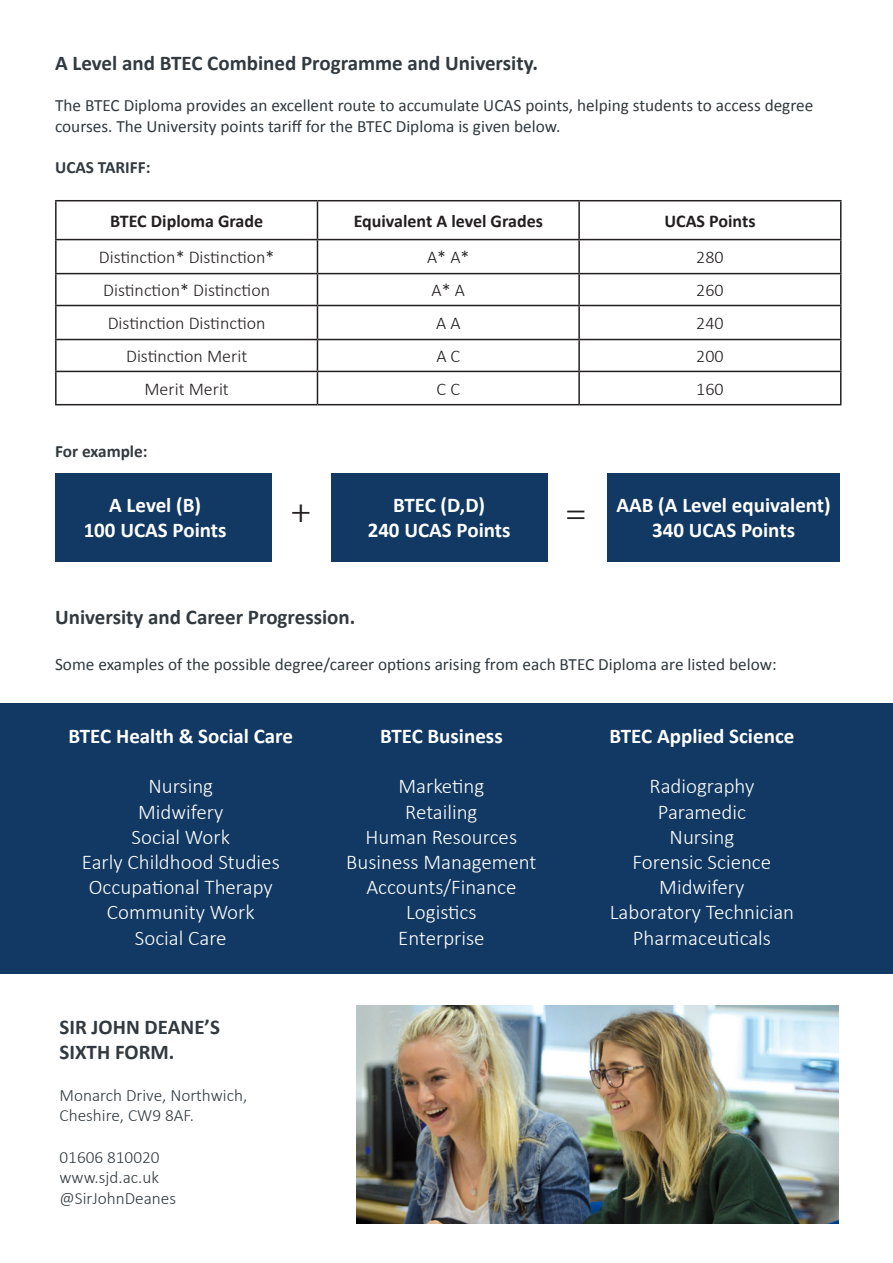
<style>
.page{position:relative;width:893px;height:1263px;background:#fff}
.page>*{position:absolute;margin:0;border:0;box-sizing:border-box;transform-origin:0 0}
.t1{font:36px "Minion Pro";color:#231f20}
.t2{font:300 21px/25.2px "Calibri";color:#fff;text-align:center}
.t3{font:700 21px/25.2px "Calibri";color:#fff;text-align:center}
.t4{font:700 21px/25.2px "Calibri";color:#323a3f}
.t5{font:300 18px "Calibri";color:#231f20}
.t6{font:700 18px "Calibri";color:#231f20}
.t7{font:17.25px/20.7px "Calibri";color:#323a3f}
.t8{font:300 17.25px/20.7px "Calibri";color:#323a3f}
.t9{font:700 17.25px "Calibri";color:#323a3f}
</style>
<div class="page">
<div style="left:0;top:704px;width:893px;height:270px;background:#113963"></div>
<hr style="left:55px;top:200px;width:262px;height:1px;background:#231f20">
<hr style="left:55px;top:201px;width:2px;height:38px;background:#231f20">
<hr style="left:317px;top:200px;width:262px;height:1px;background:#231f20">
<hr style="left:317px;top:201px;width:1px;height:38px;background:#231f20">
<hr style="left:579px;top:200px;width:262px;height:1px;background:#231f20">
<hr style="left:578px;top:201px;width:2px;height:38px;background:#231f20">
<hr style="left:840px;top:201px;width:1px;height:38px;background:#231f20">
<hr style="left:55px;top:239px;width:262px;height:1px;background:#231f20">
<hr style="left:55px;top:240px;width:2px;height:33px;background:#231f20">
<hr style="left:317px;top:239px;width:262px;height:1px;background:#231f20">
<hr style="left:317px;top:240px;width:1px;height:33px;background:#231f20">
<hr style="left:579px;top:239px;width:262px;height:1px;background:#231f20">
<hr style="left:578px;top:240px;width:2px;height:33px;background:#231f20">
<hr style="left:840px;top:240px;width:1px;height:33px;background:#231f20">
<hr style="left:55px;top:273px;width:262px;height:1px;background:#231f20">
<hr style="left:55px;top:274px;width:2px;height:31px;background:#231f20">
<hr style="left:317px;top:273px;width:262px;height:1px;background:#231f20">
<hr style="left:317px;top:274px;width:1px;height:31px;background:#231f20">
<hr style="left:579px;top:273px;width:262px;height:1px;background:#231f20">
<hr style="left:578px;top:274px;width:2px;height:31px;background:#231f20">
<hr style="left:840px;top:274px;width:1px;height:31px;background:#231f20">
<hr style="left:55px;top:305px;width:262px;height:1px;background:#231f20">
<hr style="left:55px;top:306px;width:2px;height:33px;background:#231f20">
<hr style="left:317px;top:305px;width:262px;height:1px;background:#231f20">
<hr style="left:317px;top:306px;width:1px;height:33px;background:#231f20">
<hr style="left:579px;top:305px;width:262px;height:1px;background:#231f20">
<hr style="left:578px;top:306px;width:2px;height:33px;background:#231f20">
<hr style="left:840px;top:306px;width:1px;height:33px;background:#231f20">
<hr style="left:55px;top:339px;width:262px;height:1px;background:#231f20">
<hr style="left:55px;top:340px;width:2px;height:31px;background:#231f20">
<hr style="left:317px;top:339px;width:262px;height:1px;background:#231f20">
<hr style="left:317px;top:340px;width:1px;height:31px;background:#231f20">
<hr style="left:579px;top:339px;width:262px;height:1px;background:#231f20">
<hr style="left:578px;top:340px;width:2px;height:31px;background:#231f20">
<hr style="left:840px;top:340px;width:1px;height:31px;background:#231f20">
<hr style="left:55px;top:371px;width:262px;height:1px;background:#231f20">
<hr style="left:55px;top:372px;width:2px;height:32px;background:#231f20">
<hr style="left:317px;top:371px;width:262px;height:1px;background:#231f20">
<hr style="left:317px;top:372px;width:1px;height:32px;background:#231f20">
<hr style="left:579px;top:371px;width:262px;height:1px;background:#231f20">
<hr style="left:578px;top:372px;width:2px;height:32px;background:#231f20">
<hr style="left:840px;top:372px;width:1px;height:32px;background:#231f20">
<hr style="left:55px;top:404px;width:262px;height:1px;background:#231f20">
<hr style="left:317px;top:404px;width:262px;height:1px;background:#231f20">
<hr style="left:579px;top:404px;width:262px;height:1px;background:#231f20">
<img style="left:356px;top:1006px;width:483px;height:218px">
<div style="left:55px;top:473px;width:216px;height:89px;background:#113963"></div>
<div style="left:331px;top:474px;width:216px;height:88px;background:#113963"></div>
<div style="left:607px;top:473px;width:233px;height:89px;background:#113963"></div>
<p class="t4" style="left:55px;top:50px;width:484px">A Level and BTEC Combined Programme and University.</p>
<p class="t7" style="left:55px;top:95px;width:760px">The BTEC Diploma provides an excellent route to accumulate UCAS points, helping students to access degree courses. The University points tariff for the BTEC Diploma is given below.</p>
<p class="t9" style="left:55px;top:157px;width:97px">UCAS TARIFF:</p>
<p class="t6" style="left:110px;top:209px;width:154px">BTEC Diploma Grade</p>
<p class="t6" style="left:354px;top:209px;width:191px">Equivalent A level Grades</p>
<p class="t6" style="left:664px;top:209px;width:93px">UCAS Points</p>
<p class="t5" style="left:99px;top:246px;width:177px">Distinction* Distinction*</p>
<p class="t5" style="left:427px;top:246px;width:44px">A* A*</p>
<p class="t5" style="left:696px;top:246px;width:29px">280</p>
<p class="t5" style="left:103px;top:279px;width:168px">Distinction* Distinction</p>
<p class="t5" style="left:432px;top:279px;width:35px">A* A</p>
<p class="t5" style="left:696px;top:279px;width:29px">260</p>
<p class="t5" style="left:108px;top:312px;width:159px">Distinction Distinction</p>
<p class="t5" style="left:436px;top:312px;width:26px">A A</p>
<p class="t5" style="left:696px;top:312px;width:29px">240</p>
<p class="t5" style="left:126px;top:345px;width:123px">Distinction Merit</p>
<p class="t5" style="left:436px;top:345px;width:25px">A C</p>
<p class="t5" style="left:696px;top:345px;width:29px">200</p>
<p class="t5" style="left:144px;top:378px;width:86px">Merit Merit</p>
<p class="t5" style="left:437px;top:378px;width:25px">C C</p>
<p class="t5" style="left:696px;top:378px;width:29px">160</p>
<p class="t9" style="left:55px;top:440px;width:94px">For example:</p>
<p class="t3" style="left:84px;top:492px;width:144px">A Level (B)<br>100 UCAS Points</p>
<p class="t3" style="left:616px;top:492px;width:216px">AAB (A Level equivalent)<br>340 UCAS Points</p>
<p class="t3" style="left:393px;top:492px;width:94px">BTEC (D,D)</p>
<p class="t3" style="left:368px;top:517px;width:144px">240 UCAS Points</p>
<p class="t1" style="left:291px;top:486px;width:22px">+</p>
<p class="t1" style="left:565px;top:488px;width:22px">=</p>
<p class="t4" style="left:55px;top:604px;width:302px">University and Career Progression.</p>
<p class="t7" style="left:55px;top:654px;width:723px">Some examples of the possible degree/career options arising from each BTEC Diploma are listed below:</p>
<p class="t3" style="left:69px;top:723px;width:226px">BTEC Health &amp; Social Care</p>
<p class="t2" style="left:138px;top:773px;width:87px">Nursing<br>Midwifery</p>
<p class="t2" style="left:132px;top:824px;width:100px">Social Work</p>
<p class="t2" style="left:82px;top:849px;width:199px">Early Childhood Studies</p>
<p class="t2" style="left:89px;top:874px;width:185px">Occupational Therapy</p>
<p class="t2" style="left:107px;top:899px;width:149px">Community Work</p>
<p class="t2" style="left:135px;top:925px;width:93px">Social Care</p>
<p class="t4" style="left:60px;top:1014px;width:162px">SIR JOHN DEANE’S<br>SIXTH FORM.</p>
<p class="t8" style="left:60px;top:1084px;width:189px">Monarch Drive, Northwich,<br>Cheshire, CW9 8AF.</p>
<p class="t8" style="left:60px;top:1146px;width:102px">01606 810020 www.sjd.ac.uk</p>
<p class="t8" style="left:60px;top:1188px;width:118px">@SirJohnDeanes</p>
<p class="t3" style="left:380px;top:723px;width:124px">BTEC Business</p>
<p class="t2" style="left:398px;top:773px;width:87px">Marketing</p>
<p class="t2" style="left:405px;top:799px;width:74px">Retailing</p>
<p class="t2" style="left:366px;top:824px;width:153px">Human Resources</p>
<p class="t2" style="left:346px;top:849px;width:192px">Business Management</p>
<p class="t2" style="left:366px;top:874px;width:152px">Accounts/Finance</p>
<p class="t2" style="left:406px;top:899px;width:72px">Logistics</p>
<p class="t2" style="left:398px;top:925px;width:88px">Enterprise</p>
<p class="t3" style="left:610px;top:723px;width:186px">BTEC Applied Science</p>
<p class="t2" style="left:649px;top:773px;width:106px">Radiography</p>
<p class="t2" style="left:658px;top:799px;width:90px">Paramedic</p>
<p class="t2" style="left:670px;top:824px;width:66px">Nursing</p>
<p class="t2" style="left:633px;top:849px;width:140px">Forensic Science</p>
<p class="t2" style="left:659px;top:874px;width:87px">Midwifery</p>
<p class="t2" style="left:610px;top:899px;width:186px">Laboratory Technician</p>
<p class="t2" style="left:633px;top:925px;width:140px">Pharmaceuticals</p>
</div>
